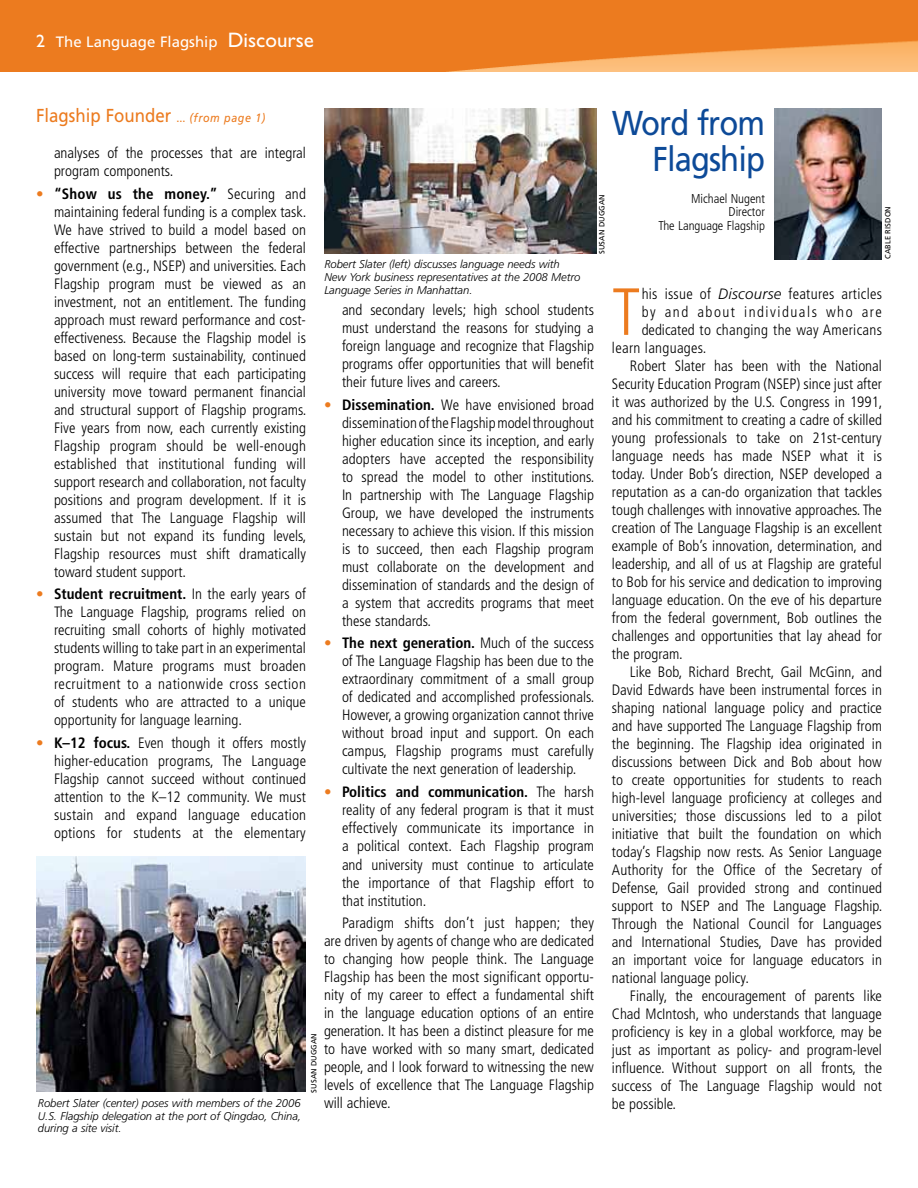
<style>
.page{position:relative;width:918px;height:1188px;background:#fff}
.page>*{position:absolute;margin:0;border:0;box-sizing:border-box;transform-origin:0 0}
.t1{font:300 condensed 66.6px "Frutiger";color:#ec7b1f}
.t2{font:34.5px/36px "Frutiger";letter-spacing:-.03em;color:#0d4a98;text-align:right;scale:.9 1}
.t3{font:18.75px "Frutiger";color:#ec7b1f;scale:.9 1}
.t4{font:300 condensed 15px/18px "Frutiger";color:#000;text-align:justify}
.t5{font:300 condensed 15px "Frutiger";letter-spacing:.02em;color:#000}
.t6{font:15px "Frutiger";color:#fff}
.t7{font:300 condensed 15px "Frutiger";letter-spacing:.1em;color:#000}
.t8{font:300 condensed 12.75px/13.5px "Frutiger";color:#000;text-align:right}
.t9{font:italic 300 11.25px/12.8px "Frutiger";letter-spacing:-.005em;color:#000}
.t10{font:7.5px "Frutiger";letter-spacing:.015em;color:#000}
.s1{font-family:"Gill Sans";font-size:18px}
.s2{font-family:"Gill Sans";font-size:21px}
.s3{font-size:12px}
.s4{font-style:italic;font-size:12px}
.s5{color:#ec7b1f}
.s6{font-weight:700}
.s7{font-style:italic;font-stretch:normal}
</style>
<div class="page">
<img style="left:0;top:0;width:918px;height:72px">
<img style="left:36px;top:857px;width:270px;height:234px">
<img style="left:324px;top:108px;width:272px;height:145px">
<img style="left:774px;top:108px;width:108px;height:152px">
<p class="t6" style="left:36px;top:33px;width:279px"><span class="s1">2</span> The Language Flagship <span class="s2">Discourse</span></p>
<p class="t3" style="left:36px;top:105px;width:257px">Flagship Founder <span class="s3">...</span> <span class="s4">(from page 1)</span></p>
<p class="t4" style="left:54px;top:144px;width:253px">analyses of the processes that are integral program components.</p>
<p class="t4" style="left:54px;top:185px;width:254px;text-indent:-18px"><span class="s5">•</span> <span class="s6">“Show us the money.”</span> Securing and maintaining federal funding is a complex task.<br>We have strived to build a model based on effective partnerships between the federal government (e.g., NSEP) and universities. Each Flagship program must be viewed as an investment, not an entitlement. The funding approach must reward performance and cost&shy;effectiveness. Because the Flagship model is based on long-term sustainability, continued success will require that each participating university move toward permanent financial and structural support of Flagship programs.<br>Five years from now, each currently existing Flagship program should be well-enough established that institutional funding will support research and collaboration, not faculty positions and program development. If it is assumed that The Language Flagship will sustain but not expand its funding levels, Flagship resources must shift dramatically toward student support.</p>
<p class="t4" style="left:54px;top:585px;width:254px;text-indent:-18px"><span class="s5">•</span> <span class="s6">Student recruitment.</span> In the early years of The Language Flagship, programs relied on recruiting small cohorts of highly motivated students willing to take part in an experimental program. Mature programs must broaden recruitment to a nationwide cross section of students who are attracted to a unique opportunity for language learning.</p>
<p class="t4" style="left:54px;top:734px;width:254px;text-indent:-18px"><span class="s5">•</span> <span class="s6">K–12 focus.</span> Even though it offers mostly higher-education programs, The Language Flagship cannot succeed without continued attention to the K–12 community. We must sustain and expand language education options for students at the elementary</p>
<h2 class="t2" style="left:612px;top:105px;width:171px">Word from<br>Flagship</h2>
<p class="t8" style="left:658px;top:192px;width:108px">Michael Nugent<br>Director<br>The Language Flagship</p>
<p class="t10" style="left:597px;top:254px;width:61px;rotate:-90deg">Susan Duggan</p>
<p class="t10" style="left:884px;top:259px;width:53px;rotate:-90deg">CABLE RISDON</p>
<p class="t9" style="left:324px;top:258px;width:257px">Robert Slater (left) discusses language needs with<br>New York business representatives at the 2008 Metro<br>Language Series in Manhattan.</p>
<h1 class="t1" style="left:612px;top:274px;width:30px">T</h1>
<p class="t5" style="left:642px;top:285px;width:242px">his issue of <span class="s7">Discourse</span> features articles</p>
<p class="t4" style="left:342px;top:301px;width:253px">and secondary levels; high school students must understand the reasons for studying a foreign language and recognize that Flagship programs offer opportunities that will benefit their future lives and careers.</p>
<p class="t4" style="left:342px;top:396px;width:254px;text-indent:-18px"><span class="s5">•</span> <span class="s6">Dissemination.</span> We have envisioned broad dissemination of the Flagship model throughout higher education since its inception, and early adopters have accepted the responsibility to spread the model to other institutions.<br>In partnership with The Language Flagship Group, we have developed the instruments necessary to achieve this vision. If this mission is to succeed, then each Flagship program must collaborate on the development and dissemination of standards and the design of a system that accredits programs that meet these standards.</p>
<p class="t4" style="left:342px;top:634px;width:254px;text-indent:-18px"><span class="s5">•</span> <span class="s6">The next generation.</span> Much of the success of The Language Flagship has been due to the extraordinary commitment of a small group of dedicated and accomplished professionals.<br>However, a growing organization cannot thrive without broad input and support. On each campus, Flagship programs must carefully cultivate the next generation of leadership.</p>
<p class="t4" style="left:342px;top:783px;width:254px;text-indent:-18px"><span class="s5">•</span> <span class="s6">Politics and communication.</span> The harsh reality of any federal program is that it must effectively communicate its importance in a political context. Each Flagship program and university must continue to articulate the importance of that Flagship effort to that institution.</p>
<p class="t4" style="left:324px;top:914px;width:272px;text-indent:18px">Paradigm shifts don’t just happen; they are driven by agents of change who are dedicated to changing how people think. The Language Flagship has been the most significant opportu&shy;nity of my career to effect a fundamental shift in the language education options of an entire generation. It has been a distinct pleasure for me to have worked with so many smart, dedicated people, and I look forward to witnessing the new levels of excellence that The Language Flagship</p>
<p class="t7" style="left:642px;top:303px;width:242px">by and about individuals who are</p>
<p class="t5" style="left:642px;top:321px;width:242px">dedicated to changing the way Americans</p>
<p class="t5" style="left:612px;top:339px;width:96px">learn languages.</p>
<p class="t4" style="left:630px;top:357px;width:253px">Robert Slater has been with the National</p>
<p class="t4" style="left:612px;top:375px;width:271px">Security Education Program (NSEP) since just after</p>
<p class="t4" style="left:612px;top:393px;width:272px">it was authorized by the U.S. Congress in 1991,</p>
<p class="t4" style="left:612px;top:411px;width:272px">and his commitment to creating a cadre of skilled</p>
<p class="t4" style="left:612px;top:429px;width:271px">young professionals to take on 21st-century</p>
<p class="t4" style="left:612px;top:447px;width:272px">language needs has made NSEP what it is</p>
<p class="t4" style="left:612px;top:465px;width:272px">today. Under Bob’s direction, NSEP developed a</p>
<p class="t4" style="left:612px;top:483px;width:272px">reputation as a can-do organization that tackles</p>
<p class="t4" style="left:612px;top:501px;width:271px">tough challenges with innovative approaches. The</p>
<p class="t4" style="left:612px;top:519px;width:272px">creation of The Language Flagship is an excellent</p>
<p class="t4" style="left:612px;top:537px;width:272px">example of Bob’s innovation, determination, and</p>
<p class="t4" style="left:612px;top:555px;width:271px">leadership, and all of us at Flagship are grateful</p>
<p class="t4" style="left:612px;top:573px;width:271px">to Bob for his service and dedication to improving</p>
<p class="t4" style="left:612px;top:591px;width:272px">language education. On the eve of his departure</p>
<p class="t4" style="left:612px;top:609px;width:271px">from the federal government, Bob outlines the</p>
<p class="t4" style="left:612px;top:627px;width:271px">challenges and opportunities that lay ahead for</p>
<p class="t4" style="left:612px;top:645px;width:72px">the program.</p>
<p class="t4" style="left:630px;top:663px;width:253px">Like Bob, Richard Brecht, Gail McGinn, and</p>
<p class="t4" style="left:612px;top:681px;width:271px">David Edwards have been instrumental forces in</p>
<p class="t4" style="left:612px;top:699px;width:272px">shaping national language policy and practice</p>
<p class="t4" style="left:612px;top:717px;width:272px">and have supported The Language Flagship from</p>
<p class="t4" style="left:612px;top:735px;width:271px">the beginning. The Flagship idea originated in</p>
<p class="t4" style="left:612px;top:753px;width:271px">discussions between Dick and Bob about how</p>
<p class="t4" style="left:612px;top:771px;width:272px">to create opportunities for students to reach</p>
<p class="t4" style="left:612px;top:789px;width:272px">high-level language proficiency at colleges and</p>
<p class="t4" style="left:612px;top:807px;width:271px">universities; those discussions led to a pilot</p>
<p class="t4" style="left:612px;top:825px;width:271px">initiative that built the foundation on which</p>
<p class="t4" style="left:612px;top:843px;width:271px">today’s Flagship now rests. As Senior Language</p>
<p class="t4" style="left:612px;top:861px;width:272px">Authority for the Office of the Secretary of</p>
<p class="t4" style="left:612px;top:879px;width:272px">Defense, Gail provided strong and continued</p>
<p class="t4" style="left:612px;top:897px;width:272px">support to NSEP and The Language Flagship.</p>
<p class="t4" style="left:612px;top:915px;width:271px">Through the National Council for Languages</p>
<p class="t4" style="left:612px;top:933px;width:272px">and International Studies, Dave has provided</p>
<p class="t4" style="left:612px;top:951px;width:271px">an important voice for language educators in</p>
<p class="t4" style="left:612px;top:969px;width:138px">national language policy.</p>
<p class="t4" style="left:630px;top:987px;width:253px">Finally, the encouragement of parents like</p>
<p class="t4" style="left:612px;top:1005px;width:272px">Chad McIntosh, who understands that language</p>
<p class="t4" style="left:612px;top:1023px;width:271px">proficiency is key in a global workforce, may be</p>
<p class="t4" style="left:612px;top:1041px;width:271px">just as important as policy- and program-level</p>
<p class="t4" style="left:612px;top:1059px;width:272px">influence. Without support on all fronts, the</p>
<p class="t4" style="left:612px;top:1077px;width:271px">success of The Language Flagship would not</p>
<p class="t4" style="left:612px;top:1095px;width:66px">be possible.</p>
<p class="t10" style="left:309px;top:1093px;width:61px;rotate:-90deg">Susan Duggan</p>
<p class="t9" style="left:38px;top:1097px;width:264px">Robert Slater (center) poses with members of the 2006</p>
<p class="t4" style="left:324px;top:1094px;width:68px">will achieve.</p>
<p class="t9" style="left:38px;top:1109px;width:265px">U.S. Flagship delegation at the port of Qingdao, China, during a site visit.</p>
</div>
